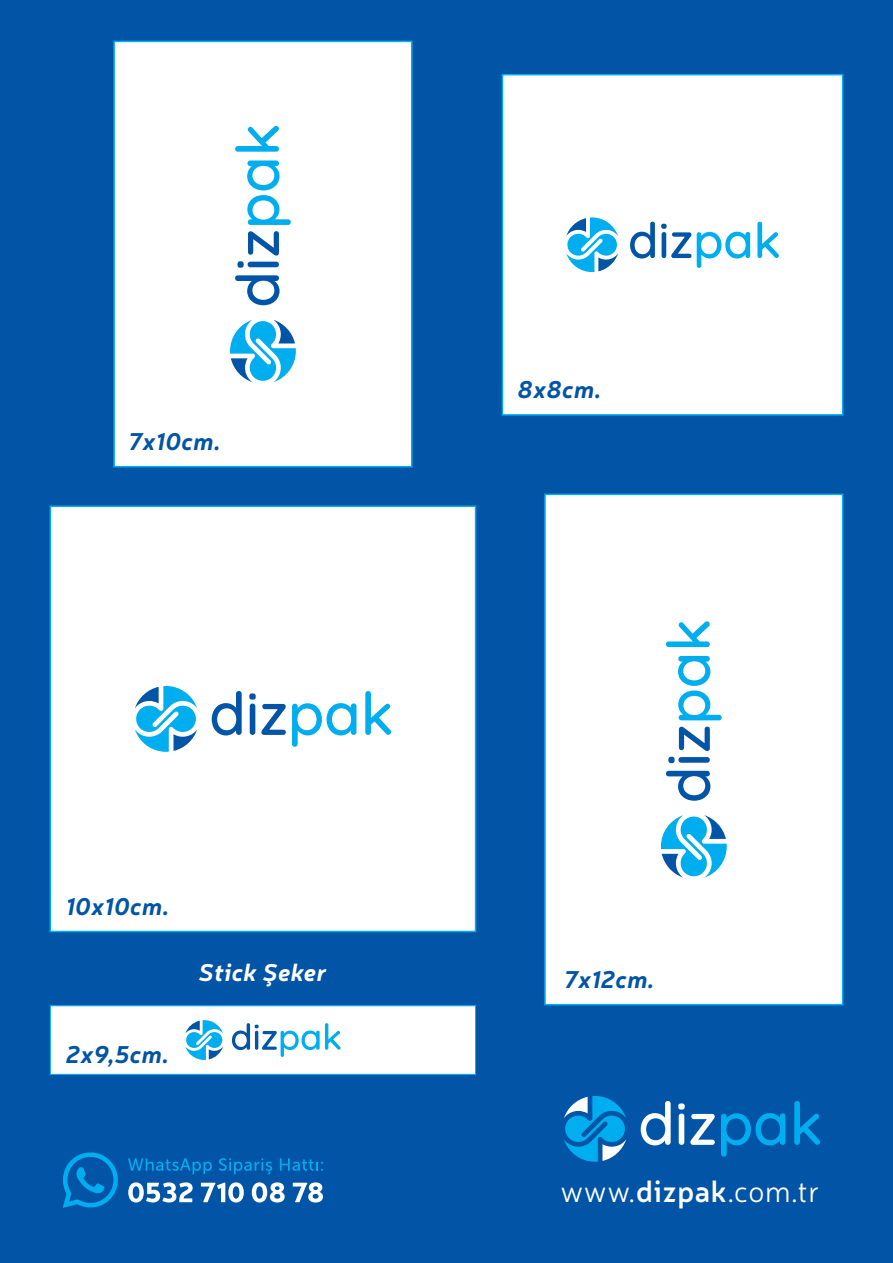
<style>
.page{position:relative;width:893px;height:1263px;background:#0154a6}
.page>*{position:absolute;margin:0;border:0;box-sizing:border-box;transform-origin:0 0}
.t1{font:300 29.85px "Neris";letter-spacing:.02em;color:#fff}
.t2{font:italic 700 24px "Neris";letter-spacing:.02em;color:#0154a6}
.t3{font:italic 700 24px "Neris";letter-spacing:.02em;color:#fff}
.s1{font-weight:600}
</style>
<div class="page">
<svg style="left:564px;top:1096px;width:62px;height:66px"></svg>
<svg style="left:641px;top:1101px;width:30px;height:44px"></svg>
<svg style="left:678px;top:1103px;width:37px;height:42px"></svg>
<svg style="left:721px;top:1113px;width:64px;height:44px"></svg>
<svg style="left:794px;top:1101px;width:26px;height:44px"></svg>
<svg style="left:128px;top:1158px;width:84px;height:16px"></svg>
<svg style="left:219px;top:1158px;width:53px;height:16px"></svg>
<svg style="left:280px;top:1158px;width:43px;height:13px"></svg>
<svg style="left:62px;top:1152px;width:56px;height:56px"></svg>
<svg style="left:128px;top:1182px;width:65px;height:20px"></svg>
<svg style="left:201px;top:1182px;width:43px;height:20px"></svg>
<svg style="left:252px;top:1182px;width:33px;height:20px"></svg>
<svg style="left:293px;top:1182px;width:30px;height:20px"></svg>
<div style="left:113px;top:41px;width:300px;height:426px;background:#fff;border:2px solid #00aeef"></div>
<div style="left:502px;top:74px;width:341px;height:342px;background:#fff;border:2px solid #00aeef"></div>
<div style="left:50px;top:505px;width:426px;height:427px;background:#fff;border:2px solid #00aeef"></div>
<div style="left:544px;top:494px;width:299px;height:511px;background:#fff;border:2px solid #00aeef"></div>
<div style="left:50px;top:1005px;width:426px;height:70px;background:#fff;border:1px solid #00aeef"></div>
<svg style="left:135px;top:686px;width:62px;height:66px"></svg>
<svg style="left:212px;top:691px;width:30px;height:44px"></svg>
<svg style="left:249px;top:693px;width:37px;height:42px"></svg>
<svg style="left:292px;top:703px;width:64px;height:44px"></svg>
<svg style="left:365px;top:691px;width:26px;height:44px"></svg>
<svg style="left:185px;top:1020px;width:38px;height:40px"></svg>
<svg style="left:232px;top:1023px;width:109px;height:34px"></svg>
<svg style="left:661px;top:815px;width:66px;height:63px"></svg>
<svg style="left:666px;top:771px;width:44px;height:30px"></svg>
<svg style="left:668px;top:757px;width:42px;height:6px"></svg>
<svg style="left:679px;top:727px;width:31px;height:24px"></svg>
<svg style="left:678px;top:656px;width:44px;height:64px"></svg>
<svg style="left:666px;top:621px;width:44px;height:26px"></svg>
<svg style="left:230px;top:320px;width:66px;height:62px"></svg>
<svg style="left:235px;top:275px;width:45px;height:30px"></svg>
<svg style="left:237px;top:231px;width:42px;height:37px"></svg>
<svg style="left:247px;top:160px;width:44px;height:65px"></svg>
<svg style="left:235px;top:126px;width:44px;height:26px"></svg>
<svg style="left:566px;top:217px;width:52px;height:55px"></svg>
<svg style="left:630px;top:222px;width:25px;height:37px"></svg>
<svg style="left:661px;top:224px;width:30px;height:34px"></svg>
<svg style="left:697px;top:232px;width:53px;height:36px"></svg>
<svg style="left:757px;top:222px;width:22px;height:36px"></svg>
<p class="t2" style="left:128px;top:424px;width:94px">7x10cm.</p>
<p class="t2" style="left:66px;top:889px;width:105px">10x10cm.</p>
<p class="t2" style="left:66px;top:1037px;width:105px">2x9,5cm.</p>
<p class="t3" style="left:199px;top:955px;width:129px">Stick Şeker</p>
<p class="t2" style="left:518px;top:373px;width:85px">8x8cm.</p>
<p class="t2" style="left:564px;top:962px;width:92px">7x12cm.</p>
<p class="t1" style="left:560px;top:1173px;width:260px">www.<span class="s1">dizpak</span>.com.tr</p>
</div>
